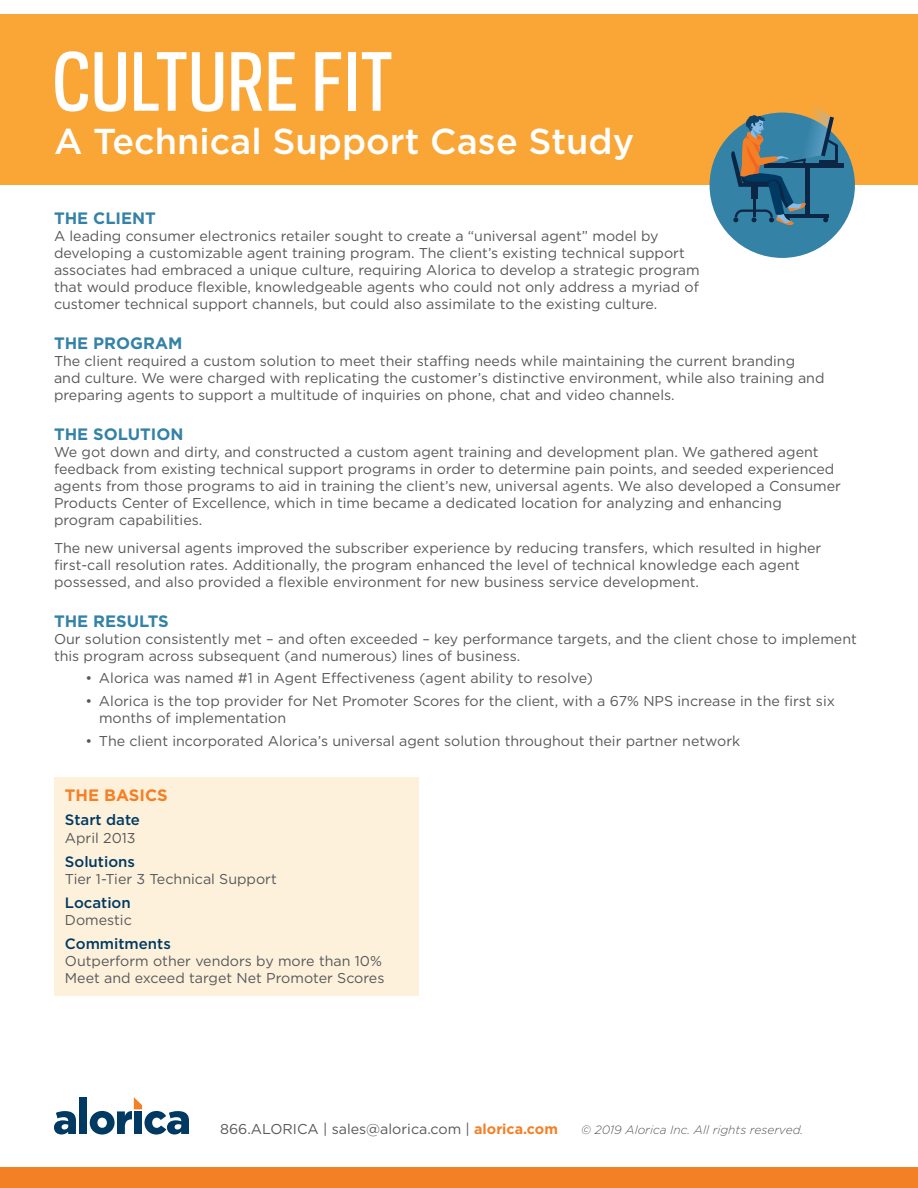
<style>
.page{position:relative;width:918px;height:1188px;background:#fff}
.page>*{position:absolute;margin:0;border:0;box-sizing:border-box;transform-origin:0 0}
.t1{font:500 75.15px "Polaris Condensed";color:#fff}
.t2{font:500 36px "Gotham";color:#fff}
.t3{font:700 16.5px "Gotham";color:#3482a6}
.t4{font:700 16.5px "Gotham";color:#f48026}
.t5{font:500 15px "Gotham";color:#003a62}
.t6{font:14.25px/17.1px "Gotham";color:#57585a}
.t7{font:italic 300 12px "Gotham";color:#57585a}
.s1{font-weight:700;color:#f48026}
</style>
<div class="page">
<div style="left:0;top:14px;width:918px;height:171px;background:#faa637"></div>
<div style="left:0;top:1168px;width:918px;height:20px;background:#f48026"></div>
<div style="left:710px;top:113px;width:145px;height:145px;background:#3482a6;border-radius:50%"></div>
<div style="left:54px;top:777px;width:364px;height:219px;background:#fef1dc"></div>
<hr style="left:765px;top:164px;width:79px;height:4px;background:#0c2645">
<svg style="left:730px;top:107px;width:108px;height:118px"></svg>
<svg style="left:54px;top:1111px;width:22px;height:23px"></svg>
<div style="left:79px;top:1097px;width:8px;height:37px;background:#003a62"></div>
<svg style="left:90px;top:1097px;width:99px;height:38px"></svg>
<p class="t1" style="left:52px;top:32px;width:343px">CULTURE FIT</p>
<p class="t2" style="left:54px;top:118px;width:582px">A Technical Support Case Study</p>
<p class="t3" style="left:54px;top:207px;width:103px">THE CLIENT</p>
<p class="t6" style="left:54px;top:227px;width:647px">A leading consumer electronics retailer sought to create a “universal agent” model by developing a customizable agent training program. The client’s existing technical support associates had embraced a unique culture, requiring Alorica to develop a strategic program that would produce flexible, knowledgeable agents who could not only address a myriad of customer technical support channels, but could also assimilate to the existing culture.</p>
<p class="t3" style="left:54px;top:332px;width:130px">THE PROGRAM</p>
<p class="t6" style="left:54px;top:352px;width:772px">The client required a custom solution to meet their staffing needs while maintaining the current branding and culture. We were charged with replicating the customer’s distinctive environment, while also training and preparing agents to support a multitude of inquiries on phone, chat and video channels.</p>
<p class="t3" style="left:54px;top:423px;width:131px">THE SOLUTION</p>
<p class="t6" style="left:54px;top:443px;width:789px">We got down and dirty, and constructed a custom agent training and development plan. We gathered agent feedback from existing technical support programs in order to determine pain points, and seeded experienced agents from those programs to aid in training the client’s new, universal agents. We also developed a Consumer Products Center of Excellence, which in time became a dedicated location for analyzing and enhancing program capabilities.</p>
<p class="t6" style="left:54px;top:539px;width:769px">The new universal agents improved the subscriber experience by reducing transfers, which resulted in higher first-call resolution rates. Additionally, the program enhanced the level of technical knowledge each agent possessed, and also provided a flexible environment for new business service development.</p>
<p class="t3" style="left:54px;top:610px;width:116px">THE RESULTS</p>
<p class="t6" style="left:54px;top:630px;width:804px">Our solution consistently met – and often exceeded – key performance targets, and the client chose to implement this program across subsequent (and numerous) lines of business.</p>
<p class="t6" style="left:86px;top:670px;width:509px">• Alorica was named #1 in Agent Effectiveness (agent ability to resolve)</p>
<p class="t6" style="left:99px;top:692px;width:738px;text-indent:-14px">• Alorica is the top provider for Net Promoter Scores for the client, with a 67% NPS increase in the first six months of implementation</p>
<p class="t6" style="left:86px;top:732px;width:656px">• The client incorporated Alorica’s universal agent solution throughout their partner network</p>
<p class="t4" style="left:65px;top:785px;width:104px">THE BASICS</p>
<p class="t5" style="left:65px;top:810px;width:77px">Start date</p>
<p class="t6" style="left:65px;top:829px;width:72px">April 2013</p>
<p class="t5" style="left:65px;top:851px;width:72px">Solutions</p>
<p class="t6" style="left:65px;top:870px;width:213px">Tier 1-Tier 3 Technical Support</p>
<p class="t5" style="left:65px;top:893px;width:67px">Location</p>
<p class="t6" style="left:65px;top:911px;width:68px">Domestic</p>
<p class="t5" style="left:65px;top:934px;width:108px">Commitments</p>
<p class="t6" style="left:65px;top:952px;width:319px">Outperform other vendors by more than 10%</p>
<p class="t6" style="left:65px;top:969px;width:321px">Meet and exceed target Net Promoter Scores</p>
<p class="t6" style="left:220px;top:1120px;width:339px">866.ALORICA | sales@alorica.com | <span class="s1">alorica.com</span></p>
<p class="t7" style="left:581px;top:1122px;width:224px">© 2019 Alorica Inc. All rights reserved.</p>
</div>
